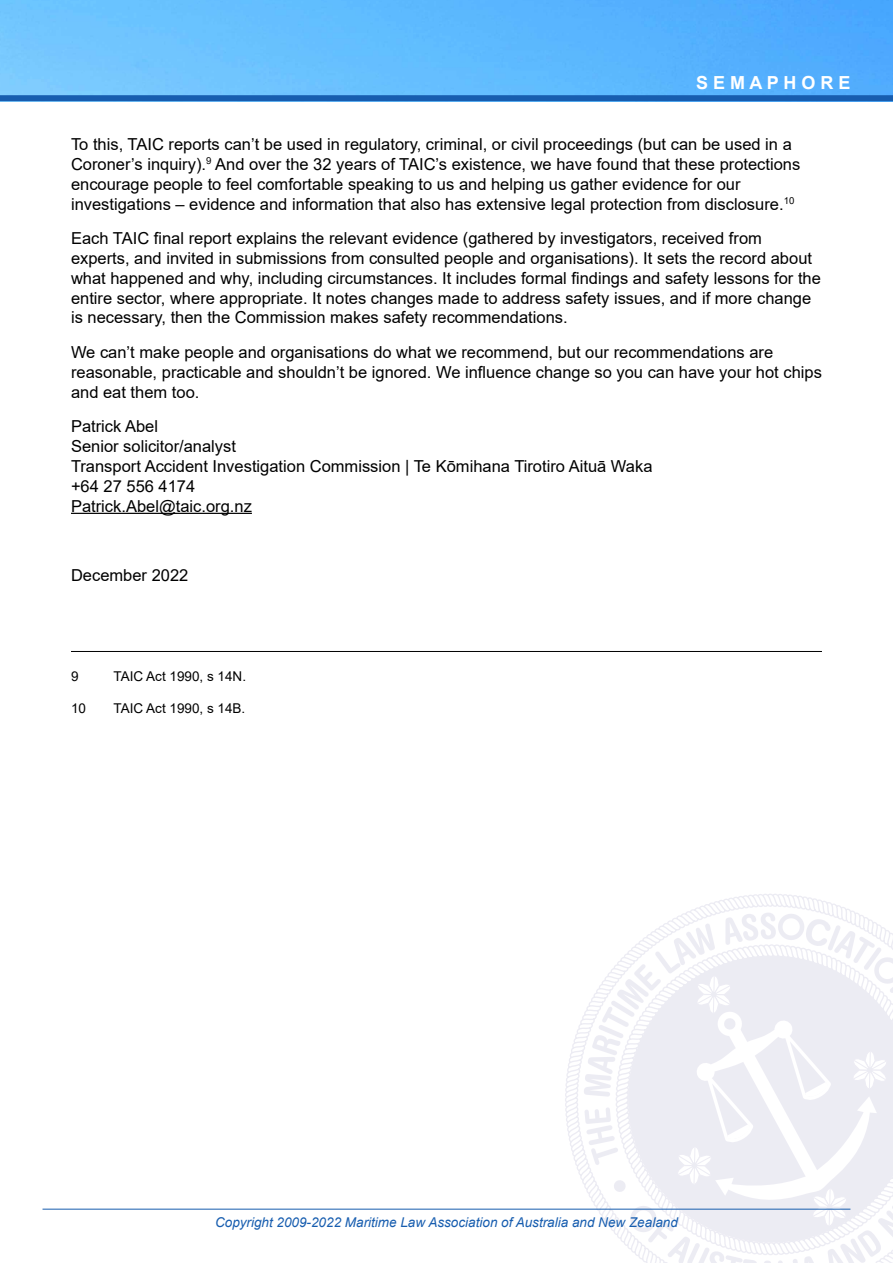
<style>
.page{position:relative;width:893px;height:1263px;background:#fff}
.page>*{position:absolute;margin:0;border:0;box-sizing:border-box;transform-origin:0 0}
.t1{font:700 18px "Arial";color:#fff}
.t2{font:16.5px/19.8px "Arial";color:#000}
.t3{font:italic 13.5px "Arial";color:#175daf}
.t4{font:13.5px "Arial";color:#000}
</style>
<div class="page">
<svg style="left:564px;top:1015px;width:20px;height:194px"></svg>
<svg style="left:697px;top:894px;width:148px;height:14px"></svg>
<svg style="left:584px;top:912px;width:309px;height:351px"></svg>
<hr style="left:43px;top:1209px;width:807px;height:1px;background:#175daf">
<img style="left:0;top:0;width:893px;height:95px">
<div style="left:0;top:95px;width:893px;height:6px;background:#175daf"></div>
<hr style="left:71px;top:513px;width:181px;height:1px;background:#000">
<hr style="left:71px;top:651px;width:751px;height:1px;background:#000">
<p class="t1" style="left:696px;top:70px;width:156px">S E M A P H O R E</p>
<p class="t2" style="left:71px;top:134px;width:731px">To this, TAIC reports can’t be used in regulatory, criminal, or civil proceedings (but can be used in a Coroner’s inquiry).<sup>9</sup> And over the 32 years of TAIC’s existence, we have found that these protections encourage people to feel comfortable speaking to us and helping us gather evidence for our investigations – evidence and information that also has extensive legal protection from disclosure.<sup>10</sup></p>
<p class="t2" style="left:71px;top:228px;width:751px">Each TAIC final report explains the relevant evidence (gathered by investigators, received from experts, and invited in submissions from consulted people and organisations). It sets the record about what happened and why, including circumstances. It includes formal findings and safety lessons for the entire sector, where appropriate. It notes changes made to address safety issues, and if more change is necessary, then the Commission makes safety recommendations.</p>
<p class="t2" style="left:71px;top:342px;width:752px">We can’t make people and organisations do what we recommend, but our recommendations are reasonable, practicable and shouldn’t be ignored. We influence change so you can have your hot chips and eat them too.</p>
<p class="t2" style="left:71px;top:417px;width:583px">Patrick Abel<br>Senior solicitor/analyst<br>Transport Accident Investigation Commission | Te Kōmihana Tirotiro Aituā Waka +64 27 556 4174<br>Patrick.Abel@taic.org.nz</p>
<p class="t2" style="left:71px;top:565px;width:119px">December 2022</p>
<p class="t4" style="left:71px;top:667px;width:9px">9</p>
<p class="t4" style="left:114px;top:667px;width:134px">TAIC Act 1990, s 14N.</p>
<p class="t4" style="left:71px;top:698px;width:17px">10</p>
<p class="t4" style="left:114px;top:698px;width:133px">TAIC Act 1990, s 14B.</p>
<p class="t3" style="left:215px;top:1213px;width:464px">Copyright 2009-2022 Maritime Law Association of Australia and New Zealand</p>
</div>
